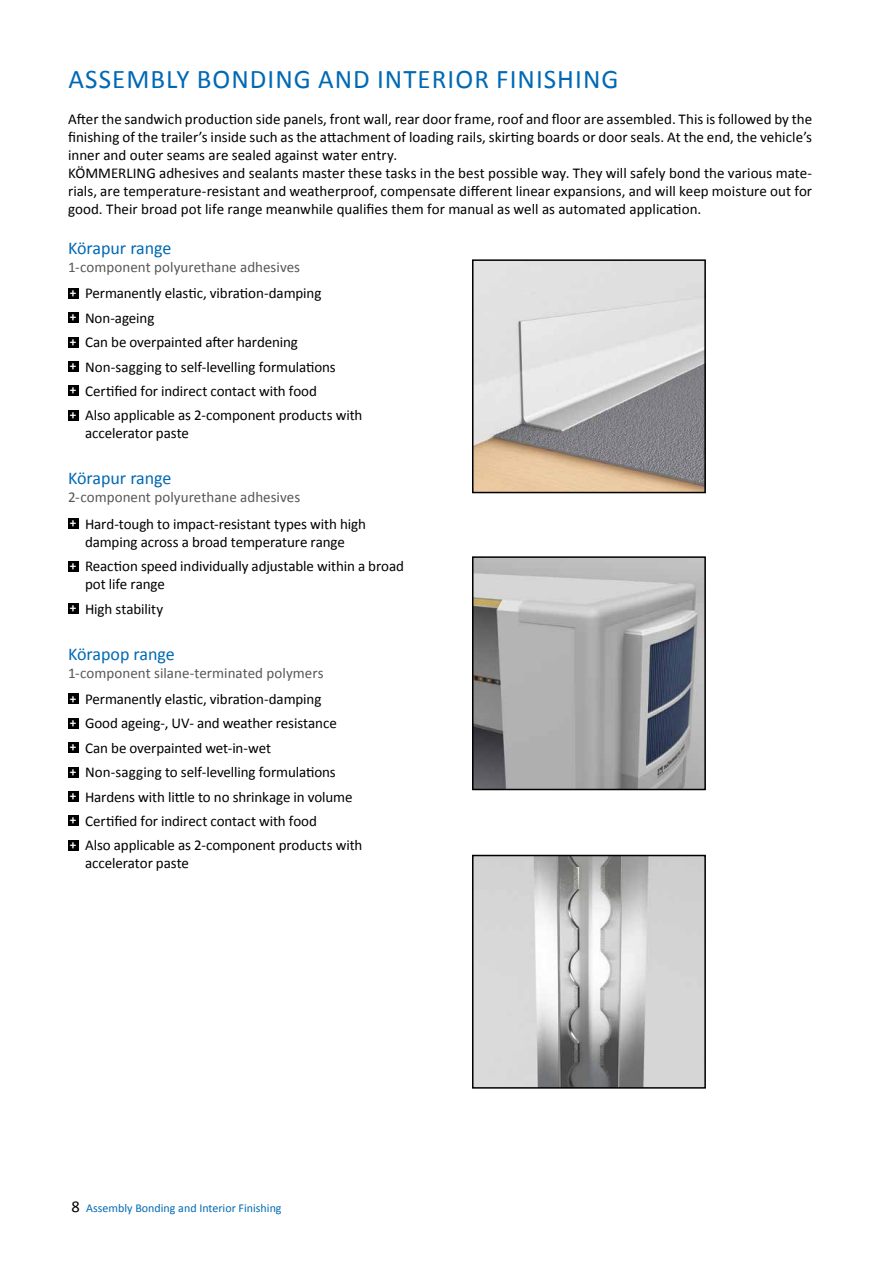
<style>
.page{position:relative;width:893px;height:1263px;background:#fff}
.page>*{position:absolute;margin:0;border:0;box-sizing:border-box;transform-origin:0 0}
.t1{font:27px "Calibri";letter-spacing:.04em;color:#0069b4}
.t2{font:18px "Calibri";color:#0069b4}
.t3{font:15px/24.5px "Calibri";color:#000}
.t4{font:15px/26.5px "Calibri";color:#575756}
.t5{font:12px "Calibri";color:#0069b4}
.s1{color:#575756}
.s2{font-weight:700;font-size:13.05px;color:#fff}
.s3{color:#000}
.s4{font-size:16.5px;color:#000}
</style>
<div class="page">
<img style="left:475px;top:262px;width:228px;height:228px">
<div style="left:472px;top:259px;width:234px;height:234px;border:2px solid #000"></div>
<div style="left:68px;top:288px;width:10px;height:10px;background:#000"></div>
<div style="left:68px;top:312px;width:10px;height:11px;background:#000"></div>
<div style="left:68px;top:337px;width:10px;height:10px;background:#000"></div>
<div style="left:68px;top:361px;width:10px;height:11px;background:#000"></div>
<div style="left:68px;top:386px;width:10px;height:10px;background:#000"></div>
<div style="left:68px;top:410px;width:10px;height:10px;background:#000"></div>
<div style="left:68px;top:518px;width:10px;height:11px;background:#000"></div>
<div style="left:68px;top:561px;width:10px;height:10px;background:#000"></div>
<div style="left:68px;top:603px;width:10px;height:11px;background:#000"></div>
<div style="left:68px;top:694px;width:10px;height:10px;background:#000"></div>
<div style="left:68px;top:718px;width:10px;height:10px;background:#000"></div>
<div style="left:68px;top:742px;width:10px;height:11px;background:#000"></div>
<div style="left:68px;top:767px;width:10px;height:10px;background:#000"></div>
<div style="left:68px;top:791px;width:10px;height:11px;background:#000"></div>
<div style="left:68px;top:816px;width:10px;height:10px;background:#000"></div>
<div style="left:68px;top:840px;width:10px;height:10px;background:#000"></div>
<img style="left:475px;top:858px;width:228px;height:228px">
<div style="left:472px;top:855px;width:234px;height:234px;border:2px solid #000"></div>
<img style="left:475px;top:559px;width:228px;height:228px">
<div style="left:472px;top:556px;width:234px;height:234px;border:2px solid #000"></div>
<h1 class="t1" style="left:69px;top:62px;width:551px">ASSEMBLY BONDING AND INTERIOR FINISHING</h1>
<p class="t3" style="left:68px;top:110px;width:746px;line-height:18px">After the sandwich production side panels, front wall, rear door frame, roof and floor are assembled. This is followed by the finishing of the trailer’s inside such as the attachment of loading rails, skirting boards or door seals. At the end, the vehicle’s inner and outer seams are sealed against water entry.<br>KÖMMERLING adhesives and sealants master these tasks in the best possible way. They will safely bond the various mate&shy;rials, are temperature-resistant and weatherproof, compensate different linear expansions, and will keep moisture out for good. Their broad pot life range meanwhile qualifies them for manual as well as automated application.</p>
<p class="t2" style="left:68px;top:237px;width:105px">Körapur range</p>
<p class="t3" style="left:68px;top:254px;width:255px;line-height:26.5px"><span class="s1">1-component polyurethane adhesives<br></span><span class="s2">+</span> Permanently elastic, vibration-damping</p>
<p class="t3" style="left:70px;top:306px;width:294px"><span class="s2">+</span> Non-ageing<br><span class="s2">+</span> Can be overpainted after hardening<br><span class="s2">+</span> Non-sagging to self-levelling formulations<br><span class="s2">+</span> Certified for indirect contact with food<br><span class="s2">+</span> Also applicable as 2-component products with</p>
<p class="t3" style="left:85px;top:421px;width:105px">accelerator paste</p>
<p class="t2" style="left:68px;top:467px;width:105px">Körapur range</p>
<p class="t3" style="left:68px;top:484px;width:299px;line-height:26.5px"><span class="s1">2-component polyurethane adhesives<br></span><span class="s2">+</span> Hard-tough to impact-resistant types with high</p>
<p class="t3" style="left:70px;top:530px;width:336px;text-indent:15px">damping across a broad temperature range<br><span class="s2">+</span> Reaction speed individually adjustable within a broad</p>
<p class="t3" style="left:70px;top:572px;width:96px;text-align:right">pot life range<br><span class="s2">+</span> High stability</p>
<p class="t2" style="left:68px;top:642px;width:108px">Körapop range</p>
<p class="t4" style="left:68px;top:659px;width:257px">1-component silane-terminated polymers <span class="s2">+</span> <span class="s3">Permanently elastic, vibration-damping</span></p>
<p class="t3" style="left:70px;top:711px;width:294px"><span class="s2">+</span> Good ageing-, UV- and weather resistance<br><span class="s2">+</span> Can be overpainted wet-in-wet<br><span class="s2">+</span> Non-sagging to self-levelling formulations<br><span class="s2">+</span> Hardens with little to no shrinkage in volume <span class="s2">+</span> Certified for indirect contact with food<br><span class="s2">+</span> Also applicable as 2-component products with</p>
<p class="t3" style="left:85px;top:851px;width:105px">accelerator paste</p>
<p class="t5" style="left:72px;top:1200px;width:212px"><span class="s4">8</span> Assembly Bonding and Interior Finishing</p>
</div>
